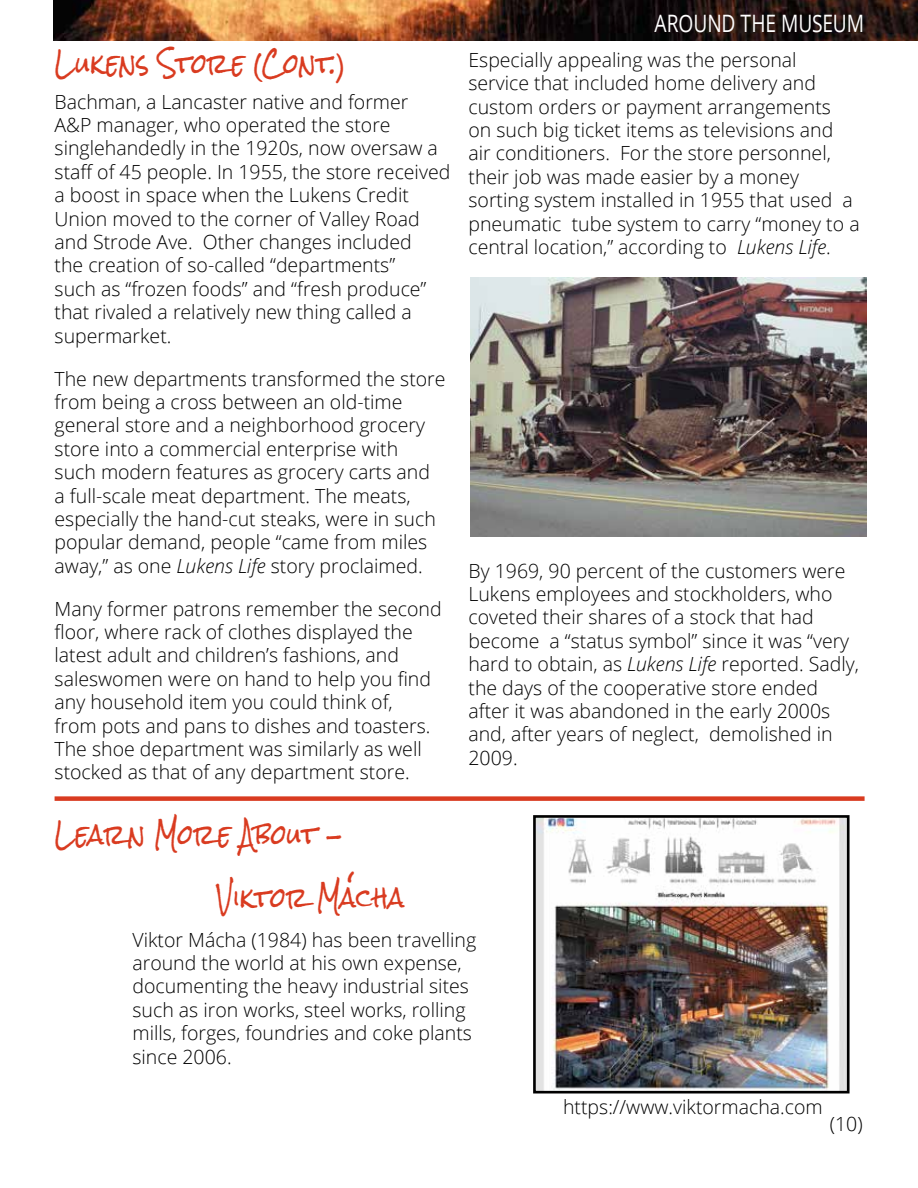
<style>
.page{position:relative;width:918px;height:1188px;background:#fff}
.page>*{position:absolute;margin:0;border:0;box-sizing:border-box;transform-origin:0 0}
.t1{font:27px "Rock Salt";letter-spacing:.01em;color:#d93b20;scale:.82 1}
.t2{font:27px "Rock Salt";letter-spacing:.01em;color:#d93b20}
.t3{font:24px "Open Sans";letter-spacing:-.005em;color:#fff;scale:.8 1}
.t4{font:300 19.5px/23.4px "Open Sans";color:#000}
.s1{font-style:italic}
</style>
<div class="page">
<img style="left:54px;top:0;width:864px;height:40px">
<div style="left:55px;top:796px;width:810px;height:5px;background:#d93b20"></div>
<img style="left:537px;top:819px;width:309px;height:270px">
<div style="left:533px;top:815px;width:317px;height:278px;border:3px solid #000"></div>
<img style="left:470px;top:278px;width:396px;height:258px">
<h1 class="t1" style="left:55px;top:49px;width:357px">Lukens Stor e (Cont.)</h1>
<p class="t4" style="left:55px;top:89px;width:397px">Bachman, a Lancaster native and former A&amp;P manager, who operated the store singlehandedly in the 1920s, now oversaw a staff of 45 people. In 1955, the store received a boost in space when the Lukens Credit Union moved to the corner of Valley Road and Strode Ave. Other changes included<br>the creation of so-called “departments”<br>such as “frozen foods” and “fresh produce” that rivaled a relatively new thing called a supermarket.</p>
<p class="t4" style="left:55px;top:366px;width:393px">The new departments transformed the store from being a cross between an old-time general store and a neighborhood grocery store into a commercial enterprise with<br>such modern features as grocery carts and<br>a full-scale meat department. The meats, especially the hand-cut steaks, were in such popular demand, people “came from miles away,” as one <span class="s1">Lukens Life</span> story proclaimed.</p>
<p class="t4" style="left:55px;top:596px;width:389px">Many former patrons remember the second floor, where rack of clothes displayed the latest adult and children’s fashions, and saleswomen were on hand to help you find any household item you could think of,<br>from pots and pans to dishes and toasters.<br>The shoe department was similarly as well stocked as that of any department store.</p>
<h1 class="t1" style="left:55px;top:819px;width:354px">Lear n Mor e About -</h1>
<h1 class="t1" style="left:217px;top:882px;width:230px">Viktor Macha</h1>
<h1 class="t2" style="left:347px;top:869px;width:9px">‘</h1>
<p class="t3" style="left:655px;top:7px;width:263px">AROUND THE MUSEUM</p>
<p class="t4" style="left:468px;top:47px;width:393px">Especially appealing was the personal service that included home delivery and custom orders or payment arrangements<br>on such big ticket items as televisions and air conditioners. For the store personnel, their job was made easier by a money sorting system installed in 1955 that used a pneumatic tube system to carry “money to a central location,” according to <span class="s1">Lukens Life</span>.</p>
<p class="t4" style="left:468px;top:558px;width:392px">By 1969, 90 percent of the customers were Lukens employees and stockholders, who coveted their shares of a stock that had become a “status symbol” since it was “very hard to obtain, as <span class="s1">Lukens Life</span> reported. Sadly, the days of the cooperative store ended after it was abandoned in the early 2000s and, after years of neglect, demolished in 2009.</p>
<p class="t4" style="left:132px;top:927px;width:345px">Viktor Mácha (1984) has been travelling around the world at his own expense, documenting the heavy industrial sites such as iron works, steel works, rolling mills, forges, foundries and coke plants since 2006.</p>
<p class="t4" style="left:563px;top:1095px;width:261px">https://www.viktormacha.com</p>
<p class="t4" style="left:830px;top:1112px;width:34px">(10)</p>
</div>
